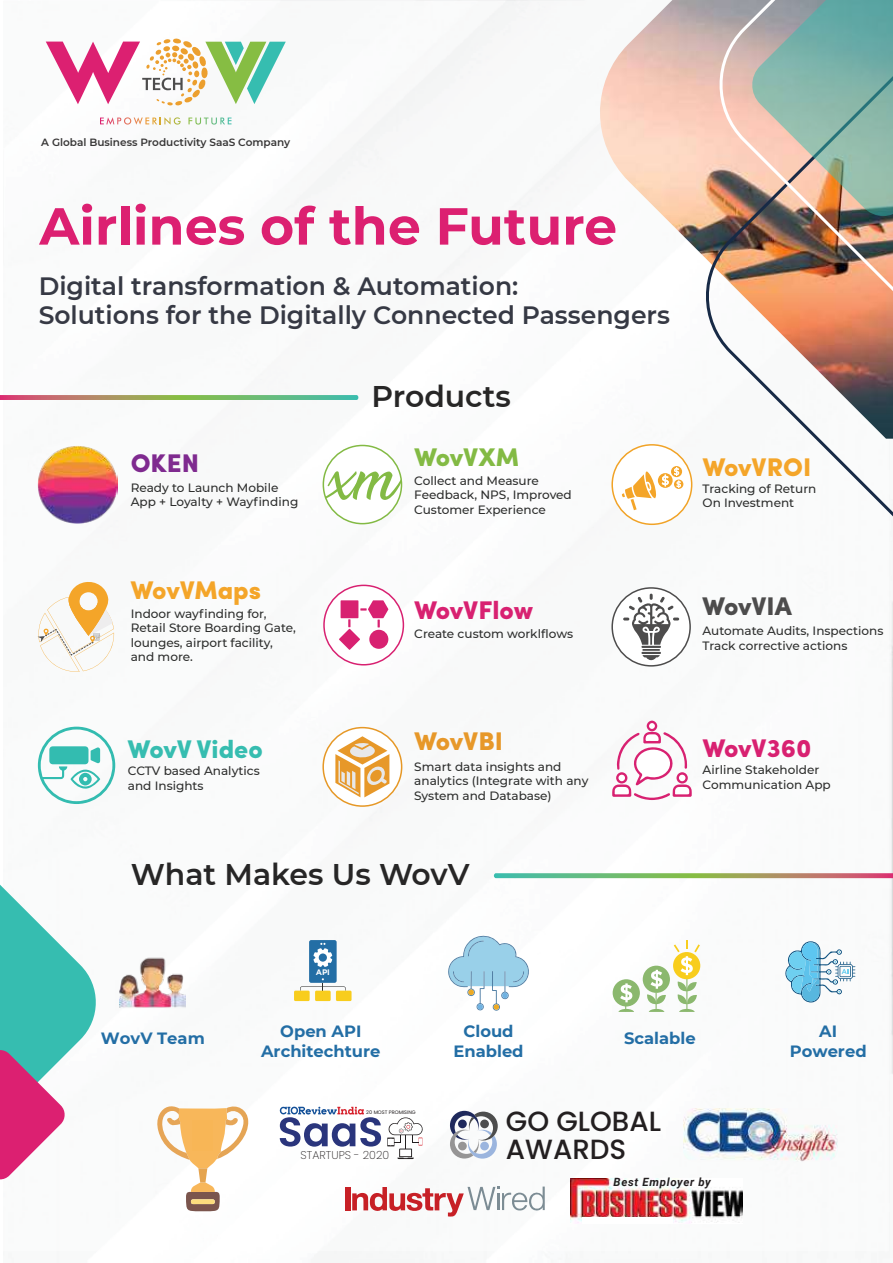
<style>
.page{position:relative;width:893px;height:1263px;background:#fff}
.page>*{position:absolute;margin:0;border:0;box-sizing:border-box;transform-origin:0 0}
.t1{font:700 52.05px "Montserrat";color:#dc2071}
.t2{font:600 29.85px "Montserrat";color:#272626}
.t3{font:500 27.75px/27.8px "Poppins";color:#231f20}
.t4{font:900 25.65px "Sofia Pro";letter-spacing:-.005em;color:#f4a529}
.t5{font:900 25.65px "Sofia Pro";letter-spacing:-.005em;color:#d82171}
.t6{font:900 25.65px "Sofia Pro";color:#36bdb0}
.t7{font:900 25.65px "Sofia Pro";letter-spacing:-.005em;color:#e79829}
.t8{font:900 25.65px "Sofia Pro";letter-spacing:-.005em;color:#4d4c4c}
.t9{font:900 25.65px "Sofia Pro";letter-spacing:-.005em;color:#83ba44}
.t10{font:900 25.65px "Sofia Pro";color:#7f2a8f}
.t11{font:600 25.05px/28px "Montserrat";color:#363944}
.t12{font:700 16.35px/19.6px "Montserrat";color:#236ea5;text-align:center}
.t13{font:500 12px/14.4px "Montserrat";color:#2d2e2d}
.t14{font:italic 700 11.4px "Roboto";letter-spacing:.06em;color:#231f20}
.t15{font:200 11.25px "Poppins";color:#231f20}
.t16{font:600 10.5px "Montserrat";color:#373636}
.t17{font:700 8.1px "Gotham";color:#fff}
.t18{font:4.95px "Poppins";color:#231f20}
</style>
<div class="page">
<svg style="left:0;top:763px;width:96px;height:291px"></svg>
<svg style="left:0;top:1049px;width:66px;height:131px"></svg>
<img style="left:591px;top:0;width:104px;height:248px">
<svg style="left:695px;top:0;width:198px;height:690px"></svg>
<img style="left:709px;top:0;width:184px;height:478px">
<svg style="left:752px;top:0;width:141px;height:216px"></svg>
<svg style="left:46px;top:38px;width:240px;height:68px"></svg>
<svg style="left:100px;top:117px;width:81px;height:8px"></svg>
<svg style="left:188px;top:118px;width:44px;height:7px"></svg>
<svg style="left:0;top:395px;width:358px;height:5px"></svg>
<svg style="left:494px;top:873px;width:399px;height:5px"></svg>
<img style="left:119px;top:957px;width:67px;height:51px">
<div style="left:309px;top:940px;width:28px;height:43px;background:#236ea5;border-radius:2px"></div>
<svg style="left:313px;top:943px;width:19px;height:24px"></svg>
<svg style="left:300px;top:978px;width:46px;height:13px"></svg>
<div style="left:294px;top:991px;width:16px;height:10px;background:#f8cd1d"></div>
<div style="left:315px;top:991px;width:16px;height:10px;background:#f8cd1d"></div>
<div style="left:336px;top:991px;width:16px;height:10px;background:#f8cd1d"></div>
<svg style="left:448px;top:935px;width:81px;height:76px"></svg>
<hr style="left:686px;top:978px;width:1px;height:33px;background:#8bb86e">
<svg style="left:677px;top:981px;width:20px;height:31px"></svg>
<div style="left:643px;top:966px;width:27px;height:27px;background:#8bb86e;border-radius:50%"></div>
<div style="left:613px;top:979px;width:27px;height:27px;background:#8bb86e;border-radius:50%"></div>
<div style="left:673px;top:952px;width:27px;height:27px;background:#f8cd1d;border-radius:50%"></div>
<svg style="left:674px;top:941px;width:26px;height:34px"></svg>
<svg style="left:646px;top:970px;width:20px;height:42px"></svg>
<svg style="left:618px;top:983px;width:16px;height:29px"></svg>
<svg style="left:785px;top:941px;width:70px;height:62px"></svg>
<img style="left:38px;top:445px;width:80px;height:79px">
<div style="left:322px;top:727px;width:80px;height:80px;border:2px solid #e69826;border-radius:50%"></div>
<svg style="left:335px;top:736px;width:54px;height:61px"></svg>
<svg style="left:612px;top:588px;width:78px;height:78px"></svg>
<div style="left:611px;top:587px;width:80px;height:80px;border:2px solid #4d4c4c;border-radius:50%"></div>
<svg style="left:623px;top:594px;width:56px;height:66px"></svg>
<div style="left:323px;top:445px;width:79px;height:79px;border:2px solid #83ba44;border-radius:50%"></div>
<svg style="left:323px;top:464px;width:78px;height:38px"></svg>
<div style="left:323px;top:585px;width:81px;height:80px;border:2px solid #d82171;border-radius:50%"></div>
<svg style="left:339px;top:600px;width:49px;height:50px"></svg>
<div style="left:611px;top:444px;width:81px;height:81px;border:2px solid #f1a327;border-radius:50%"></div>
<svg style="left:621px;top:466px;width:62px;height:44px"></svg>
<svg style="left:647px;top:721px;width:10px;height:10px"></svg>
<svg style="left:612px;top:723px;width:80px;height:77px"></svg>
<svg style="left:38px;top:581px;width:76px;height:91px"></svg>
<svg style="left:38px;top:727px;width:77px;height:77px"></svg>
<img style="left:683px;top:1108px;width:154px;height:53px">
<img style="left:570px;top:1179px;width:172px;height:44px">
<div style="left:582px;top:1217px;width:91px;height:6px;background:#fff"></div>
<div style="left:345px;top:1187px;width:5px;height:23px;background:#c72026"></div>
<svg style="left:352px;top:1186px;width:193px;height:31px"></svg>
<svg style="left:157px;top:1106px;width:91px;height:105px"></svg>
<div style="left:192px;top:1120px;width:21px;height:30px;background:#f8b656"></div>
<svg style="left:280px;top:1106px;width:101px;height:41px"></svg>
<svg style="left:387px;top:1117px;width:36px;height:42px"></svg>
<svg style="left:450px;top:1111px;width:48px;height:47px"></svg>
<div style="left:458px;top:1119px;width:9px;height:9px;background:#1f295c;border-radius:50%"></div>
<div style="left:480px;top:1119px;width:9px;height:9px;background:#4d4d4d;border-radius:50%"></div>
<div style="left:480px;top:1142px;width:9px;height:8px;background:#9bb5de;border-radius:50%"></div>
<div style="left:458px;top:1142px;width:9px;height:8px;background:#969595;border-radius:50%"></div>
<p class="t16" style="left:41px;top:135px;width:250px">A Global Business Productivity SaaS Company</p>
<h1 class="t1" style="left:39px;top:189px;width:579px">Airlines of the Future</h1>
<h3 class="t11" style="left:39px;top:271px;width:633px">Digital transformation &amp; Automation:<br>Solutions for the Digitally Connected Passengers</h3>
<h3 class="t10" style="left:131px;top:443px;width:70px">OKEN</h3>
<p class="t13" style="left:131px;top:480px;width:169px">Ready to Launch Mobile<br>App + Loyalty + Wayfinding</p>
<h3 class="t4" style="left:131px;top:570px;width:132px">WovVMaps</h3>
<p class="t13" style="left:131px;top:606px;width:167px">Indoor wayfinding for,<br>Retail Store Boarding Gate, lounges, airport facility, and more.</p>
<h3 class="t6" style="left:128px;top:728px;width:136px">WovV Video</h3>
<p class="t13" style="left:128px;top:763px;width:134px">CCTV based Analytics and Insights</p>
<h2 class="t2" style="left:372px;top:375px;width:141px">Products</h2>
<h3 class="t9" style="left:414px;top:437px;width:106px">WovVXM</h3>
<p class="t13" style="left:414px;top:473px;width:159px">Collect and Measure<br>Feedback, NPS, Improved<br>Customer Experience</p>
<p class="t13" style="left:702px;top:481px;width:115px">Tracking of Return<br>On Investment</p>
<h3 class="t4" style="left:703px;top:446px;width:110px">WovVROI</h3>
<h3 class="t5" style="left:414px;top:590px;width:120px">WovVFlow</h3>
<p class="t13" style="left:414px;top:626px;width:160px">Create custom worklflows</p>
<h3 class="t7" style="left:414px;top:721px;width:90px">WovVBI</h3>
<p class="t13" style="left:414px;top:759px;width:176px">Smart data insights and analytics (Integrate with any<br>System and Database)</p>
<h3 class="t8" style="left:703px;top:586px;width:91px">WovVIA</h3>
<p class="t13" style="left:702px;top:623px;width:182px">Automate Audits, Inspections<br>Track corrective actions</p>
<h3 class="t5" style="left:703px;top:728px;width:110px">WovV360</h3>
<p class="t13" style="left:703px;top:762px;width:130px">Airline Stakeholder<br>Communication App</p>
<h2 class="t2" style="left:131px;top:853px;width:340px">What Makes Us WovV</h2>
<p class="t17" style="left:316px;top:967px;width:16px">API</p>
<h3 class="t12" style="left:101px;top:1028px;width:105px">WovV Team</h3>
<h3 class="t12" style="left:261px;top:1020px;width:121px">Open API<br>Architechture</h3>
<p class="t18" style="left:366px;top:1109px;width:51px">20 MOST PROMISING</p>
<p class="t15" style="left:301px;top:1148px;width:90px">STARTUPS - 2020</p>
<h3 class="t12" style="left:453px;top:1020px;width:72px">Cloud<br>Enabled</h3>
<h3 class="t12" style="left:624px;top:1028px;width:73px">Scalable</h3>
<h3 class="t12" style="left:790px;top:1020px;width:78px">AI<br>Powered</h3>
<h3 class="t3" style="left:506px;top:1107px;width:157px">GO GLOBAL<br>AWARDS</h3>
<p class="t14" style="left:614px;top:1174px;width:99px">Best Employer by</p>
</div>
